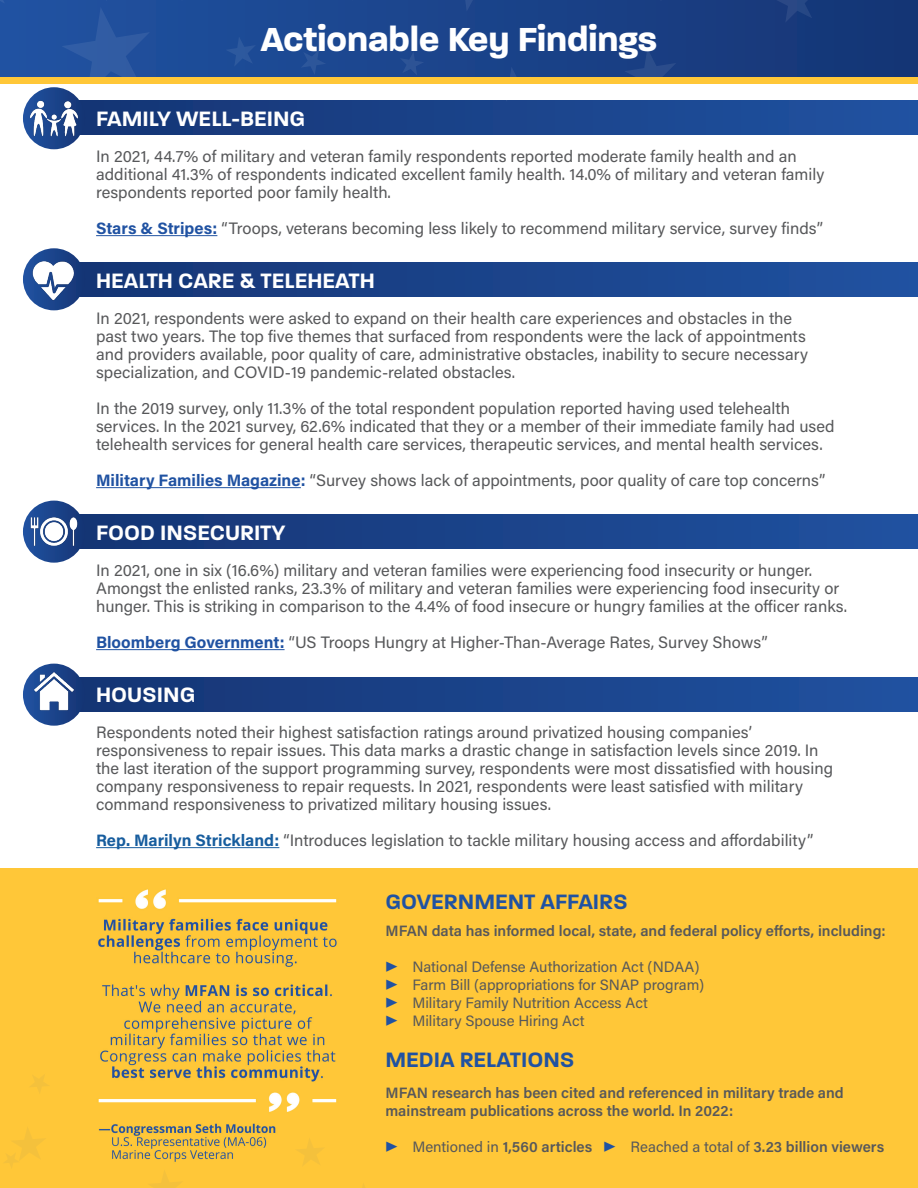
<style>
.page{position:relative;width:918px;height:1188px;background:#fff}
.page>*{position:absolute;margin:0;border:0;box-sizing:border-box;transform-origin:0 0}
.t1{font:700 36px "Paralucent";color:#fff}
.t2{font:600 22.5px "Paralucent";color:#fff}
.t3{font:600 22.5px "Paralucent";color:#2052a2}
.t4{font:16.5px/18px "Acumin Pro";color:#57585a}
.t5{font:600 15px/18px "Acumin Pro";color:#57585a}
.t6{font:15px "Acumin Pro";color:#57585a}
.s1{font-weight:700;color:#2052a2}
.s2{font-weight:700;color:#175d9e}
.s3{font-size:18px;color:#2052a2}
.s4{font-weight:400;font-size:18px;color:#2052a2}
.s5{font-weight:400}
</style>
<div class="page">
<div style="left:66px;top:677px;width:852px;height:35px;background:linear-gradient(to right,#153473,#2052a0)"></div>
<div style="left:66px;top:514px;width:852px;height:35px;background:linear-gradient(to right,#153473,#2052a0)"></div>
<div style="left:55px;top:100px;width:863px;height:35px;background:linear-gradient(to right,#153473,#2052a1)"></div>
<div style="left:0;top:868px;width:918px;height:320px;background:#ffc738"></div>
<svg style="left:23px;top:664px;width:62px;height:62px"></svg>
<img style="left:26px;top:664px;width:56px;height:55px">
<svg style="left:23px;top:501px;width:62px;height:62px"></svg>
<img style="left:26px;top:504px;width:56px;height:55px">
<div style="left:55px;top:262px;width:863px;height:35px;background:linear-gradient(to right,#153473,#2052a1)"></div>
<img style="left:98px;top:889px;width:239px;height:273px">
<hr style="left:96px;top:235px;width:121px;height:1px;background:#2052a2">
<hr style="left:96px;top:487px;width:205px;height:1px;background:#2052a2">
<hr style="left:96px;top:649px;width:189px;height:1px;background:#2052a2">
<hr style="left:96px;top:847px;width:183px;height:1px;background:#175d9e">
<div style="left:0;top:0;width:918px;height:80px;background:linear-gradient(to right,#2052a2,#153575)"></div>
<svg style="left:644px;top:0;width:31px;height:1px"></svg>
<svg style="left:400px;top:51px;width:24px;height:25px"></svg>
<svg style="left:301px;top:50px;width:25px;height:25px"></svg>
<svg style="left:624px;top:48px;width:52px;height:29px;background:#1e4285"></svg>
<svg style="left:62px;top:7px;width:88px;height:70px;background:#26539f"></svg>
<svg style="left:443px;top:0;width:55px;height:12px"></svg>
<svg style="left:496px;top:67px;width:35px;height:35px"></svg>
<svg style="left:773px;top:0;width:44px;height:23px"></svg>
<svg style="left:94px;top:0;width:23px;height:1px"></svg>
<svg style="left:0;top:0;width:7px;height:6px"></svg>
<svg style="left:226px;top:36px;width:30px;height:31px"></svg>
<svg style="left:917px;top:516px;width:1px;height:19px"></svg>
<div style="left:0;top:77px;width:918px;height:7px;background:#ffc738"></div>
<svg style="left:30px;top:1076px;width:18px;height:16px"></svg>
<svg style="left:5px;top:1128px;width:39px;height:39px"></svg>
<svg style="left:249px;top:1141px;width:9px;height:9px"></svg>
<svg style="left:149px;top:1171px;width:32px;height:17px"></svg>
<svg style="left:295px;top:1137px;width:30px;height:28px"></svg>
<img style="left:23px;top:87px;width:65px;height:63px">
<svg style="left:23px;top:248px;width:62px;height:62px"></svg>
<img style="left:28px;top:254px;width:55px;height:55px">
<p class="t1" style="left:261px;top:18px;width:398px">Actionable Key Findings</p>
<p class="t2" style="left:96px;top:105px;width:211px">FAMILY WELL-BEING</p>
<p class="t4" style="left:96px;top:147px;width:730px">In 2021, 44.7% of military and veteran family respondents reported moderate family health and an additional 41.3% of respondents indicated excellent family health. 14.0% of military and veteran family respondents reported poor family health.</p>
<p class="t4" style="left:96px;top:219px;width:728px"><span class="s1">Stars &amp; Stripes:</span> “Troops, veterans becoming less likely to recommend military service, survey finds”</p>
<p class="t2" style="left:96px;top:267px;width:280px">HEALTH CARE &amp; TELEHEATH</p>
<p class="t4" style="left:96px;top:309px;width:713px">In 2021, respondents were asked to expand on their health care experiences and obstacles in the past two years. The top five themes that surfaced from respondents were the lack of appointments and providers available, poor quality of care, administrative obstacles, inability to secure necessary specialization, and COVID-19 pandemic-related obstacles.</p>
<p class="t4" style="left:96px;top:399px;width:740px">In the 2019 survey, only 11.3% of the total respondent population reported having used telehealth services. In the 2021 survey, 62.6% indicated that they or a member of their immediate family had used telehealth services for general health care services, therapeutic services, and mental health services.</p>
<p class="t4" style="left:96px;top:471px;width:731px"><span class="s1">Military Families Magazine:</span> “Survey shows lack of appointments, poor quality of care top concerns”</p>
<p class="t2" style="left:96px;top:519px;width:191px">FOOD INSECURITY</p>
<p class="t4" style="left:96px;top:561px;width:753px">In 2021, one in six (16.6%) military and veteran families were experiencing food insecurity or hunger.<br>Amongst the enlisted ranks, 23.3% of military and veteran families were experiencing food insecurity or hunger. This is striking in comparison to the 4.4% of food insecure or hungry families at the officer ranks.</p>
<p class="t4" style="left:96px;top:633px;width:673px"><span class="s1">Bloomberg Government:</span> “US Troops Hungry at Higher-Than-Average Rates, Survey Shows”</p>
<p class="t2" style="left:96px;top:681px;width:101px">HOUSING</p>
<p class="t4" style="left:96px;top:723px;width:738px">Respondents noted their highest satisfaction ratings around privatized housing companies’ responsiveness to repair issues. This data marks a drastic change in satisfaction levels since 2019. In the last iteration of the support programming survey, respondents were most dissatisfied with housing company responsiveness to repair requests. In 2021, respondents were least satisfied with military command responsiveness to privatized military housing issues.</p>
<p class="t4" style="left:96px;top:831px;width:719px"><span class="s2">Rep. Marilyn Strickland:</span> “Introduces legislation to tackle military housing access and affordability”</p>
<p class="t3" style="left:385px;top:888px;width:244px">GOVERNMENT AFFAIRS</p>
<p class="t5" style="left:385px;top:921px;width:502px">MFAN data has informed local, state, and federal policy efforts, including:</p>
<p class="t6" style="left:385px;top:956px;width:316px"><span class="s3">▶</span> National Defense Authorization Act (NDAA)</p>
<p class="t6" style="left:385px;top:974px;width:320px"><span class="s3">▶</span> Farm Bill (appropriations for SNAP program)</p>
<p class="t6" style="left:385px;top:992px;width:264px"><span class="s3">▶</span> Military Family Nutrition Access Act</p>
<p class="t6" style="left:385px;top:1010px;width:201px"><span class="s3">▶</span> Military Spouse Hiring Act</p>
<p class="t3" style="left:385px;top:1046px;width:191px">MEDIA RELATIONS</p>
<p class="t5" style="left:385px;top:1083px;width:460px">MFAN research has been cited and referenced in military trade and mainstream publications across the world. In 2022:</p>
<p class="t5" style="left:385px;top:1137px;width:208px"><span class="s4">▶</span> <span class="s5">Mentioned in</span> 1,560 articles</p>
<p class="t5" style="left:604px;top:1137px;width:282px"><span class="s4">▶</span> <span class="s5">Reached a total of</span> 3.23 billion viewers</p>
</div>
